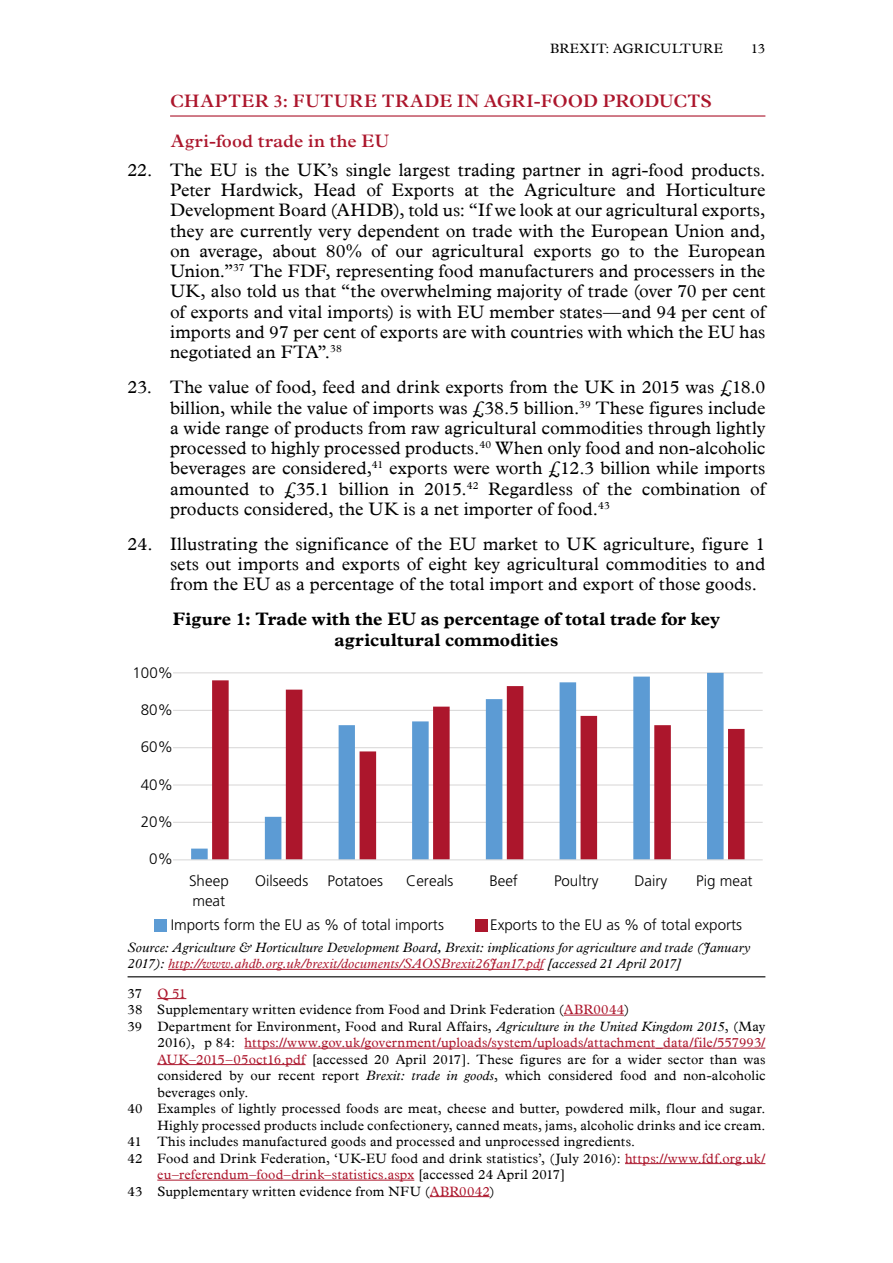
<style>
.page{position:relative;width:893px;height:1263px;background:#fff}
.page>*{position:absolute;margin:0;border:0;box-sizing:border-box;transform-origin:0 0}
.t1{font:18px/20.2px "Plantin";color:#000;text-align:justify}
.t2{font:700 18px/21.6px "Plantin";letter-spacing:.005em;color:#000;text-align:center}
.t3{font:600 18px "Plantin";letter-spacing:.01em;color:#ac162c}
.t4{font:300 15.15px/20.2px "Frutiger LT Std";color:#000}
.t5{font:13.5px "Plantin";letter-spacing:.015em;color:#000}
.t6{font:italic 13.5px/16.2px "Plantin";letter-spacing:.01em;color:#000}
.t7{font:13.5px "Plantin";letter-spacing:.01em;color:#ac162c}
.s1{color:#ac162c}
.s2{color:#000}
.s3{font-style:italic}
</style>
<div class="page">
<hr style="left:170px;top:115px;width:595px;height:2px;background:#ac162c">
<hr style="left:168px;top:969px;width:376px;height:1px;background:#ac162c">
<hr style="left:173px;top:672px;width:590px;height:1px;background:#dad9d9">
<hr style="left:173px;top:710px;width:590px;height:1px;background:#dad9d9">
<hr style="left:173px;top:747px;width:590px;height:1px;background:#dad9d9">
<hr style="left:173px;top:784px;width:590px;height:1px;background:#dad9d9">
<hr style="left:173px;top:822px;width:590px;height:1px;background:#dad9d9">
<svg style="left:191px;top:673px;width:533px;height:186px"></svg>
<svg style="left:212px;top:680px;width:533px;height:179px"></svg>
<hr style="left:173px;top:859px;width:590px;height:1px;background:#dad9d9">
<div style="left:154px;top:919px;width:13px;height:13px;background:#5c9bd4"></div>
<div style="left:475px;top:919px;width:13px;height:12px;background:#ac162c"></div>
<hr style="left:128px;top:976px;width:637px;height:1px;background:#000">
<svg style="left:157px;top:998px;width:29px;height:1px"></svg>
<hr style="left:564px;top:1015px;width:60px;height:1px;background:#ac162c">
<hr style="left:244px;top:1048px;width:521px;height:1px;background:#ac162c">
<hr style="left:157px;top:1064px;width:148px;height:1px;background:#ac162c">
<hr style="left:625px;top:1163px;width:140px;height:1px;background:#ac162c">
<hr style="left:157px;top:1180px;width:257px;height:1px;background:#ac162c">
<hr style="left:430px;top:1196px;width:60px;height:1px;background:#ac162c">
<p class="t5" style="left:550px;top:41px;width:75px">Brexit: agriculture</p>
<p class="t5" style="left:751px;top:41px;width:16px">13</p>
<p class="t3" style="left:170px;top:90px;width:46px">Chapter</p>
<p class="t3" style="left:274px;top:90px;width:440px">3: FUTURE TRADE IN AGRI-FOOD PRODUCTS</p>
<p class="t3" style="left:171px;top:130px;width:220px">Agri-food trade in the EU</p>
<p class="t1" style="left:170px;top:161px;width:597px;text-indent:-43px">22. The EU is the UK’s single largest trading partner in agri-food products.<br>Peter Hardwick, Head of Exports at the Agriculture and Horticulture Development Board (AHDB), told us: “If we look at our agricultural exports, they are currently very dependent on trade with the European Union and, on average, about 80% of our agricultural exports go to the European Union.”<sup>37</sup> The FDF, representing food manufacturers and processers in the UK, also told us that “the overwhelming majority of trade (over 70 per cent of exports and vital imports) is with EU member states—and 94 per cent of imports and 97 per cent of exports are with countries with which the EU has negotiated an FTA”.<sup>38</sup></p>
<p class="t1" style="left:170px;top:378px;width:597px;text-indent:-43px">23. The value of food, feed and drink exports from the UK in 2015 was £18.0 billion, while the value of imports was £38.5 billion.<sup>39</sup> These figures include a wide range of products from raw agricultural commodities through lightly processed to highly processed products.<sup>40</sup> When only food and non-alcoholic beverages are considered,<sup>41</sup> exports were worth £12.3 billion while imports amounted to £35.1 billion in 2015.<sup>42</sup> Regardless of the combination of products considered, the UK is a net importer of food.<sup>43</sup></p>
<p class="t1" style="left:170px;top:535px;width:597px;text-indent:-43px">24. Illustrating the significance of the EU market to UK agriculture, figure 1 sets out imports and exports of eight key agricultural commodities to and from the EU as a percentage of the total import and export of those goods.</p>
<p class="t2" style="left:173px;top:609px;width:548px">Figure 1: Trade with the EU as percentage of total trade for key agricultural commodities</p>
<p class="t4" style="left:132px;top:662px;width:42px">100%</p>
<p class="t4" style="left:141px;top:700px;width:34px">80%</p>
<p class="t4" style="left:141px;top:737px;width:34px">60%</p>
<p class="t4" style="left:141px;top:774px;width:34px">40%</p>
<p class="t4" style="left:141px;top:812px;width:34px">20%</p>
<p class="t4" style="left:149px;top:849px;width:25px">0%</p>
<p class="t4" style="left:189px;top:871px;width:41px">Sheep meat</p>
<p class="t4" style="left:255px;top:871px;width:129px">Oilseeds Potatoes</p>
<p class="t4" style="left:406px;top:871px;width:49px">Cereals</p>
<p class="t4" style="left:489px;top:871px;width:30px">Beef</p>
<p class="t4" style="left:554px;top:871px;width:46px">Poultry</p>
<p class="t4" style="left:634px;top:871px;width:34px">Dairy</p>
<p class="t4" style="left:696px;top:871px;width:58px">Pig meat</p>
<p class="t4" style="left:171px;top:915px;width:275px">Imports form the EU as % of total imports</p>
<p class="t4" style="left:490px;top:915px;width:253px">Exports to the EU as % of total exports</p>
<p class="t6" style="left:128px;top:940px;width:624px">Source: Agriculture &amp; Horticulture Development Board, Brexit: implications for agriculture and trade (January<br>2017): <span class="s1">http://www.ahdb.org.uk/brexit/documents/SAOSBrexit26Jan17.pdf</span> [accessed 21 April 2017]</p>
<p class="t7" style="left:128px;top:985px;width:60px"><span class="s2">37</span> Q 51</p>
<p class="t5" style="left:128px;top:1002px;width:503px">38 Supplementary written evidence from Food and Drink Federation (<span class="s1">ABR0044</span>)</p>
<p class="t5" style="left:128px;top:1018px;width:639px">39 Department for Environment, Food and Rural Affairs, <span class="s3">Agriculture in the United Kingdom 2015</span>, (May</p>
<p class="t7" style="left:157px;top:1035px;width:610px"><span class="s2">2016), p 84:</span> https://www.gov.uk/government/uploads/system/uploads/attachment_data/file/557993/</p>
<p class="t5" style="left:157px;top:1051px;width:610px"><span class="s1">AUK–2015–05oct16.pdf</span> [accessed 20 April 2017]. These figures are for a wider sector than was</p>
<p class="t5" style="left:157px;top:1068px;width:610px">considered by our recent report <span class="s3">Brexit: trade in goods</span>, which considered food and non-alcoholic</p>
<p class="t5" style="left:157px;top:1084px;width:93px">beverages only.</p>
<p class="t5" style="left:128px;top:1101px;width:639px">40 Examples of lightly processed foods are meat, cheese and butter, powdered milk, flour and sugar.</p>
<p class="t5" style="left:157px;top:1117px;width:610px">Highly processed products include confectionery, canned meats, jams, alcoholic drinks and ice cream.</p>
<p class="t5" style="left:128px;top:1134px;width:509px">41 This includes manufactured goods and processed and unprocessed ingredients.</p>
<p class="t5" style="left:128px;top:1150px;width:639px">42 Food and Drink Federation, ‘UK-EU food and drink statistics’, (July 2016): <span class="s1">https://www.fdf.org.uk/</span></p>
<p class="t7" style="left:157px;top:1167px;width:410px">eu–referendum–food–drink–statistics.aspx <span class="s2">[accessed 24 April 2017]</span></p>
<p class="t5" style="left:128px;top:1183px;width:369px">43 Supplementary written evidence from NFU (<span class="s1">ABR0042</span>)</p>
</div>
